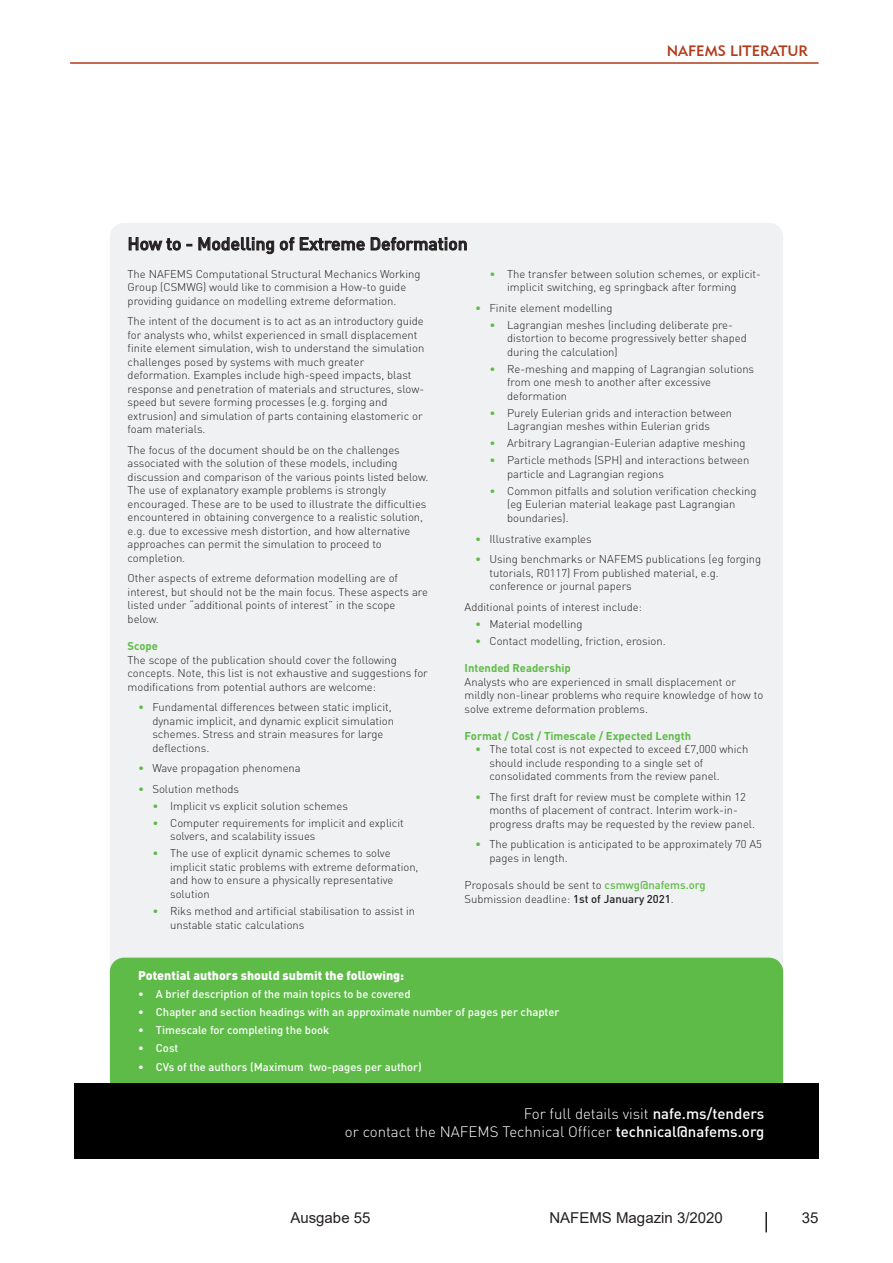
<style>
.page{position:relative;width:893px;height:1263px;background:#fff}
.page>*{position:absolute;margin:0;border:0;box-sizing:border-box;transform-origin:0 0}
.t1{font:500 17.55px "DIN";color:#231f20}
.t2{font:300 15px/18.3px "DIN";color:#fff;text-align:right}
.t3{font:15px "Arial";color:#231f20}
.t4{font:15px "Geometric 415 BT Medium A";color:#b23a1a}
.t5{font:900 12.45px "DIN";color:#fff}
.t6{font:300 11.25px/13.5px "DIN";color:#231f20}
.t7{font:500 11.25px "DIN";color:#fff}
.t8{font:700 11.25px "DIN";color:#5ebb48}
.s1{color:#5ebb48}
.s2{font-weight:500;color:#5ebb48}
.s3{font-weight:500}
</style>
<div class="page">
<hr style="left:765px;top:1212px;width:2px;height:20px;background:#231f20">
<hr style="left:70px;top:62px;width:749px;height:2px;background:#b23a1a">
<div style="left:110px;top:223px;width:673px;height:805px;background:#f0f1f2;border-radius:14px"></div>
<div style="left:110px;top:958px;width:673px;height:137px;background:#5ebb48;border-radius:14px"></div>
<div style="left:75px;top:1083px;width:744px;height:76px;background:#000"></div>
<svg style="left:129px;top:237px;width:52px;height:14px"></svg>
<svg style="left:198px;top:237px;width:76px;height:17px"></svg>
<svg style="left:280px;top:237px;width:14px;height:14px"></svg>
<svg style="left:300px;top:237px;width:65px;height:14px"></svg>
<svg style="left:371px;top:237px;width:96px;height:14px"></svg>
<h1 class="t1" style="left:128px;top:232px;width:342px">How to - Modelling of Extreme Deformation</h1>
<h2 class="t4" style="left:667px;top:42px;width:143px">NAFEMS LITERATUR</h2>
<p class="t6" style="left:128px;top:267px;width:295px">The NAFEMS Computational Structural Mechanics Working<br>Group (CSMWG) would like to commision a How-to guide providing guidance on modelling extreme deformation.</p>
<p class="t6" style="left:128px;top:314px;width:298px">The intent of the document is to act as an introductory guide for analysts who, whilst experienced in small displacement finite element simulation, wish to understand the simulation challenges posed by systems with much greater deformation. Examples include high-speed impacts, blast response and penetration of materials and structures, slow&shy;speed but severe forming processes (e.g. forging and extrusion) and simulation of parts containing elastomeric or foam materials.</p>
<p class="t6" style="left:128px;top:443px;width:302px">The focus of the document should be on the challenges associated with the solution of these models, including discussion and comparison of the various points listed below.<br>The use of explanatory example problems is strongly encouraged. These are to be used to illustrate the difficulties encountered in obtaining convergence to a realistic solution, e.g. due to excessive mesh distortion, and how alternative approaches can permit the simulation to proceed to completion.</p>
<p class="t6" style="left:128px;top:571px;width:302px">Other aspects of extreme deformation modelling are of interest, but should not be the main focus. These aspects are listed under “additional points of interest” in the scope below.</p>
<p class="t8" style="left:128px;top:639px;width:32px">Scope</p>
<p class="t6" style="left:128px;top:653px;width:302px">The scope of the publication should cover the following concepts. Note, this list is not exhaustive and suggestions for modifications from potential authors are welcome:</p>
<p class="t6" style="left:152px;top:700px;width:243px;text-indent:-14px"><span class="s1">•</span> Fundamental differences between static implicit, dynamic implicit, and dynamic explicit simulation schemes. Stress and strain measures for large deflections.</p>
<p class="t6" style="left:138px;top:761px;width:164px"><span class="s1">•</span> Wave propagation phenomena</p>
<p class="t6" style="left:138px;top:782px;width:102px"><span class="s1">•</span> Solution methods</p>
<p class="t6" style="left:152px;top:799px;width:197px"><span class="s1">•</span> Implicit vs explicit solution schemes</p>
<p class="t6" style="left:170px;top:816px;width:235px;text-indent:-18px"><span class="s1">•</span> Computer requirements for implicit and explicit solvers, and scalability issues</p>
<p class="t6" style="left:170px;top:846px;width:250px;text-indent:-18px"><span class="s1">•</span> The use of explicit dynamic schemes to solve implicit static problems with extreme deformation, and how to ensure a physically representative solution</p>
<p class="t6" style="left:170px;top:904px;width:247px;text-indent:-18px"><span class="s1">•</span> Riks method and artificial stabilisation to assist in unstable static calculations</p>
<p class="t6" style="left:489px;top:267px;width:273px;text-align:center"><span class="s1">•</span> The transfer between solution schemes, or explicit&shy;implicit switching, eg springback after forming</p>
<p class="t6" style="left:475px;top:301px;width:139px"><span class="s1">•</span> Finite element modelling</p>
<p class="t6" style="left:507px;top:318px;width:241px;text-indent:-18px"><span class="s1">•</span> Lagrangian meshes (including deliberate pre&shy;distortion to become progressively better shaped during the calculation)</p>
<p class="t6" style="left:507px;top:362px;width:249px;text-indent:-18px"><span class="s1">•</span> Re-meshing and mapping of Lagrangian solutions from one mesh to another after excessive deformation</p>
<p class="t6" style="left:489px;top:406px;width:244px;text-align:center"><span class="s1">•</span> Purely Eulerian grids and interaction between<br>Lagrangian meshes within Eulerian grids</p>
<p class="t6" style="left:489px;top:436px;width:257px"><span class="s1">•</span> Arbitrary Lagrangian-Eulerian adaptive meshing</p>
<p class="t6" style="left:507px;top:453px;width:244px;text-indent:-18px"><span class="s1">•</span> Particle methods (SPH) and interactions between particle and Lagrangian regions</p>
<p class="t6" style="left:507px;top:484px;width:251px;text-indent:-18px"><span class="s1">•</span> Common pitfalls and solution verification checking (eg Eulerian material leakage past Lagrangian boundaries).</p>
<p class="t6" style="left:475px;top:532px;width:118px"><span class="s1">•</span> Illustrative examples</p>
<p class="t6" style="left:489px;top:552px;width:273px;text-indent:-14px"><span class="s1">•</span> Using benchmarks or NAFEMS publications (eg forging tutorials, R0117) From published material, e.g. conference or journal papers</p>
<p class="t6" style="left:465px;top:600px;width:179px">Additional points of interest include:</p>
<p class="t6" style="left:475px;top:617px;width:109px"><span class="s1">•</span> Material modelling</p>
<p class="t6" style="left:475px;top:634px;width:192px"><span class="s1">•</span> Contact modelling, friction, erosion.</p>
<p class="t8" style="left:465px;top:661px;width:108px">Intended Readership</p>
<p class="t6" style="left:465px;top:675px;width:300px">Analysts who are experienced in small displacement or mildly non-linear problems who require knowledge of how to solve extreme deformation problems.</p>
<p class="t8" style="left:465px;top:728px;width:228px">Format / Cost / Timescale / Expected Length</p>
<p class="t6" style="left:489px;top:742px;width:260px;text-indent:-14px"><span class="s1">•</span> The total cost is not expected to exceed £7,000 which should include responding to a single set of consolidated comments from the review panel.</p>
<p class="t6" style="left:489px;top:790px;width:267px;text-indent:-14px"><span class="s1">•</span> The first draft for review must be complete within 12 months of placement of contract. Interim work-in&shy;progress drafts may be requested by the review panel.</p>
<p class="t6" style="left:489px;top:837px;width:274px;text-indent:-14px"><span class="s1">•</span> The publication is anticipated to be approximately 70 A5 pages in length.</p>
<p class="t6" style="left:465px;top:878px;width:243px">Proposals should be sent to <span class="s2">csmwg@nafems.org<br></span>Submission deadline: <span class="s3">1st of January 2021</span>.</p>
<p class="t5" style="left:138px;top:967px;width:268px">Potential authors should submit the following:</p>
<p class="t7" style="left:138px;top:987px;width:274px">• A brief description of the main topics to be covered</p>
<p class="t7" style="left:138px;top:1005px;width:423px">• Chapter and section headings with an approximate number of pages per chapter</p>
<p class="t7" style="left:138px;top:1023px;width:193px">• Timescale for completing the book</p>
<p class="t7" style="left:138px;top:1041px;width:42px">• Cost</p>
<p class="t7" style="left:138px;top:1059px;width:285px">• CVs of the authors (Maximum two-pages per author)</p>
<h2 class="t2" style="left:345px;top:1104px;width:421px">For full details visit <span class="s3">nafe.ms/tenders<br></span>or contact the NAFEMS Technical Officer <span class="s3">technical@nafems.org</span></h2>
<h2 class="t3" style="left:290px;top:1207px;width:82px">Ausgabe 55</h2>
<h2 class="t3" style="left:549px;top:1207px;width:175px">NAFEMS Magazin 3/2020</h2>
<h2 class="t3" style="left:802px;top:1207px;width:18px">35</h2>
</div>
